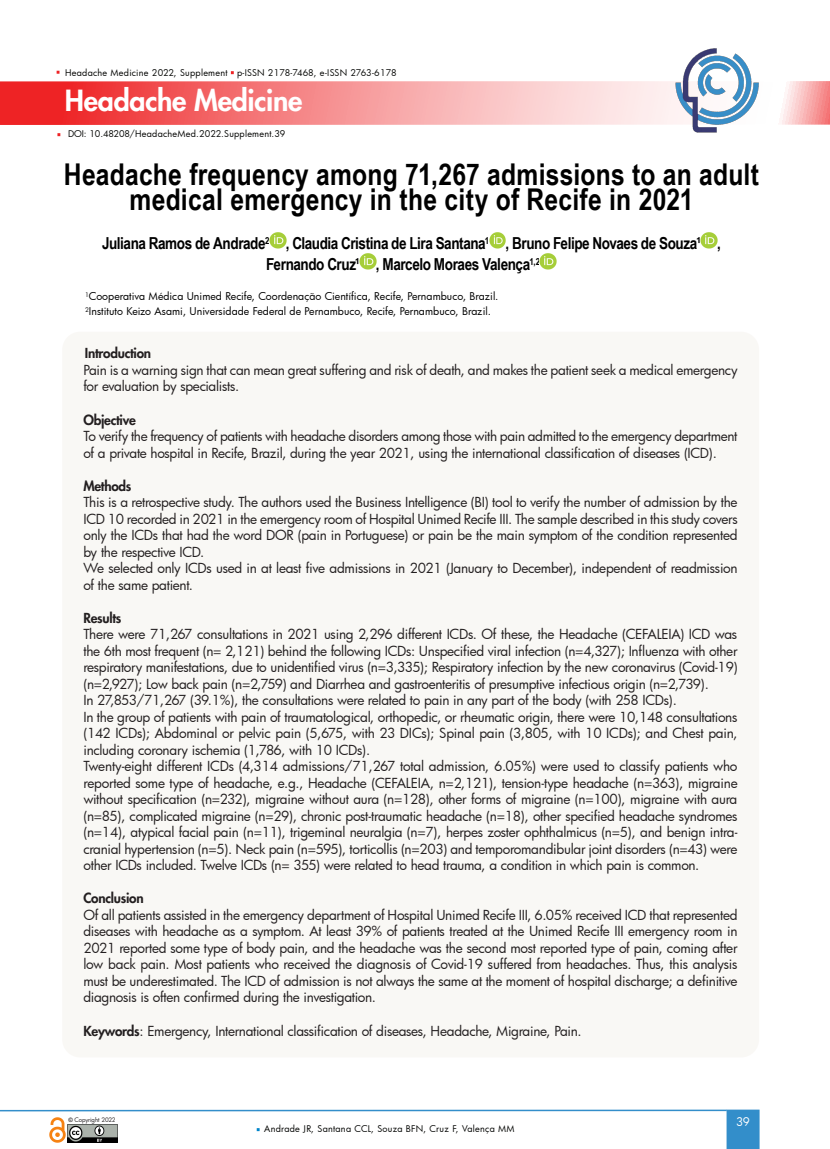
<style>
.page{position:relative;width:830px;height:1149px;background:#fff}
.page>*{position:absolute;margin:0;border:0;box-sizing:border-box;transform-origin:0 0}
.t1{font:700 30px/25.5px "Arial Narrow";letter-spacing:.01em;color:#000;text-align:center}
.t2{font:800 28.5px "Futura";letter-spacing:-.01em;color:#fff}
.t3{font:700 16.5px "Arial Narrow";letter-spacing:-.025em;color:#000}
.texto{font:13.5px/16.5px "Futura";letter-spacing:-.02em;color:#231f20;text-align:justify}
.texto-2{font:800 13.5px "Futura";letter-spacing:-.02em;color:#231f20}
.t4{font:11.55px "Futura";color:#fff}
.texto-3{font:10.5px "Futura";letter-spacing:.005em;color:#000}
.t5{font:9px "Futura";letter-spacing:.03em;color:#040503}
.t6{font:6px "Futura";letter-spacing:-.02em;color:#231f20}
.s1{font-style:inherit}
.s2{font-weight:800}
.s3{font-family:"Arial";font-weight:700}
</style>
<div class="page">
<svg style="left:0;top:81px;width:829px;height:44px;background:#f69394"></svg>
<svg style="left:726px;top:1109px;width:33px;height:39px"></svg>
<hr style="left:0;top:1109px;width:726px;height:1px;background:#338eca">
<img style="left:67px;top:1124px;width:50px;height:18px">
<img style="left:49px;top:1117px;width:17px;height:25px">
<img style="left:674px;top:48px;width:85px;height:85px">
<img style="left:269px;top:232px;width:17px;height:16px">
<img style="left:489px;top:232px;width:17px;height:16px">
<img style="left:700px;top:232px;width:17px;height:16px">
<img style="left:359px;top:253px;width:17px;height:16px">
<img style="left:539px;top:253px;width:17px;height:16px">
<div style="left:62px;top:331px;width:696px;height:726px;background:#f9f8f5;border-radius:18px"></div>
<p class="t5" style="left:65px;top:66px;width:333px">Headache Medicine 2022, Supplement p-ISSN 2178-7468, e-ISSN 2763-6178</p>
<h2 class="t2" style="left:65px;top:83px;width:239px">Headache Medicine</h2>
<p class="t5" style="left:68px;top:127px;width:219px"><span class="s1">DOI: 10.48208/</span>HeadacheMed.2022.Supplement.39</p>
<p class="t1" style="left:64px;top:160px;width:696px">Headache frequency among 71,267 admissions to an adult medical emergency in the city of Recife in 2021</p>
<p class="t3" style="left:102px;top:231px;width:620px">Juliana Ramos de Andrade<sup>2</sup> , Claudia Cristina de Lira Santana<sup>1</sup> , Bruno Felipe Novaes de Souza¹ ,</p>
<p class="t3" style="left:266px;top:252px;width:275px">Fernando Cruz¹ , Marcelo Moraes Valença<sup>1,2</sup></p>
<p class="texto-3" style="left:85px;top:289px;width:414px"><sup>1</sup>Cooperativa Médica Unimed Recife, Coordenação Científica, Recife, Pernambuco, Brazil.</p>
<p class="texto-3" style="left:85px;top:304px;width:407px"><sup>2</sup>Instituto Keizo Asami, Universidade Federal de Pernambuco, Recife, Pernambuco, Brazil.</p>
<p class="texto-2" style="left:85px;top:345px;width:68px">Introduction</p>
<p class="texto" style="left:83px;top:361px;width:655px">Pain is a warning sign that can mean great suffering and risk of death, and makes the patient seek a medical emergency for evaluation by specialists.</p>
<p class="texto-2" style="left:83px;top:411px;width:54px">Objective</p>
<p class="texto" style="left:83px;top:427px;width:655px">To verify the frequency of patients with headache disorders among those with pain admitted to the emergency department of a private hospital in Recife, Brazil, during the year 2021, using the international classification of diseases (ICD).</p>
<p class="texto-2" style="left:83px;top:477px;width:49px">Methods</p>
<p class="texto" style="left:83px;top:493px;width:655px">This is a retrospective study. The authors used the Business Intelligence (BI) tool to verify the number of admission by the ICD 10 recorded in 2021 in the emergency room of Hospital Unimed Recife III. The sample described in this study covers only the ICDs that had the word DOR (pain in Portuguese) or pain be the main symptom of the condition represented by the respective ICD.</p>
<p class="texto" style="left:83px;top:559px;width:655px">We selected only ICDs used in at least five admissions in 2021 (January to December), independent of readmission of the same patient.</p>
<p class="texto-2" style="left:83px;top:609px;width:39px">Results</p>
<p class="texto" style="left:83px;top:625px;width:655px">There were 71,267 consultations in 2021 using 2,296 different ICDs. Of these, the Headache (CEFALEIA) ICD was the 6th most frequent (n= 2,121) behind the following ICDs: Unspecified viral infection (n=4,327); Influenza with other respiratory manifestations, due to unidentified virus (n=3,335); Respiratory infection by the new coronavirus (Covid-19) (n=2,927); Low back pain (n=2,759) and Diarrhea and gastroenteritis of presumptive infectious origin (n=2,739).</p>
<p class="texto" style="left:83px;top:691px;width:594px">In 27,853/71,267 (39.1%), the consultations were related to pain in any part of the body (with 258 ICDs).</p>
<p class="texto" style="left:83px;top:708px;width:655px">In the group of patients with pain of traumatological, orthopedic, or rheumatic origin, there were 10,148 consultations (142 ICDs); Abdominal or pelvic pain (5,675, with 23 DICs); Spinal pain (3,805, with 10 ICDs); and Chest pain, including coronary ischemia (1,786, with 10 ICDs).</p>
<p class="texto" style="left:83px;top:757px;width:655px">Twenty-eight different ICDs (4,314 admissions/71,267 total admission, 6.05%) were used to classify patients who reported some type of headache, e.g., Headache (CEFALEIA, n=2,121), tension-type headache (n=363), migraine without specification (n=232), migraine without aura (n=128), other forms of migraine (n=100), migraine with aura (n=85), complicated migraine (n=29), chronic post-traumatic headache (n=18), other specified headache syndromes (n=14), atypical facial pain (n=11), trigeminal neuralgia (n=7), herpes zoster ophthalmicus (n=5), and benign intra&shy;cranial hypertension (n=5). Neck pain (n=595), torticollis (n=203) and temporomandibular joint disorders (n=43) were other ICDs included. Twelve ICDs (n= 355) were related to head trauma, a condition in which pain is common.</p>
<p class="texto-2" style="left:83px;top:889px;width:62px">Conclusion</p>
<p class="texto" style="left:83px;top:906px;width:655px">Of all patients assisted in the emergency department of Hospital Unimed Recife III, 6.05% received ICD that represented diseases with headache as a symptom. At least 39% of patients treated at the Unimed Recife III emergency room in 2021 reported some type of body pain, and the headache was the second most reported type of pain, coming after low back pain. Most patients who received the diagnosis of Covid-19 suffered from headaches. Thus, this analysis must be underestimated. The ICD of admission is not always the same at the moment of hospital discharge; a definitive diagnosis is often confirmed during the investigation.</p>
<p class="texto" style="left:83px;top:1021px;width:499px"><span class="s2">Keywords</span>: Emergency, International classification of diseases, Headache, Migraine, Pain.</p>
<p class="t6" style="left:69px;top:1114px;width:49px"><span class="s3">©</span> Copyright 2022</p>
<p class="t5" style="left:264px;top:1122px;width:252px">Andrade JR, Santana CCL, Souza BFN, Cruz F, Valença MM</p>
<p class="t4" style="left:735px;top:1113px;width:15px">39</p>
</div>
